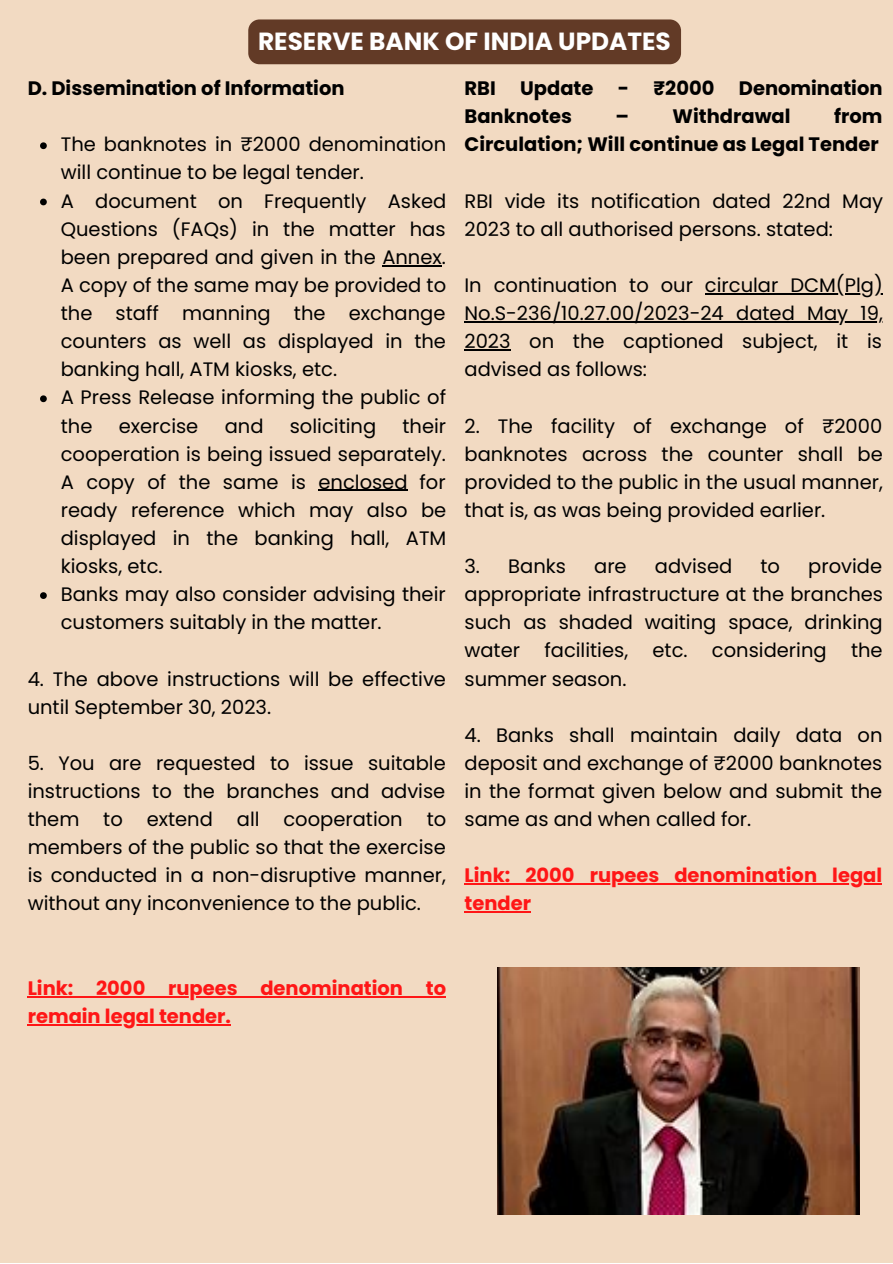
<style>
.page{position:relative;width:893px;height:1264px;background:#fff}
.page>*{position:absolute;margin:0;border:0;box-sizing:border-box;transform-origin:0 0}
.t1{font:700 24.75px "Poppins";color:#fff}
.t2{font:19.5px/28px "Poppins";color:#000;text-align:justify}
.t3{font:700 19.5px/28px "Poppins";color:#000;text-align:right}
.t4{font:700 19.5px/28px "Poppins";color:#ff1616}
</style>
<div class="page">
<div style="left:0;top:0;width:892px;height:1262px;background:#f2dac2"></div>
<img style="left:497px;top:967px;width:362px;height:247px">
<div style="left:248px;top:19px;width:433px;height:45px;background:#623a26;border-radius:11px"></div>
<svg style="left:40px;top:142px;width:7px;height:7px"></svg>
<svg style="left:40px;top:199px;width:7px;height:6px"></svg>
<hr style="left:382px;top:265px;width:60px;height:1px;background:#000">
<svg style="left:40px;top:395px;width:7px;height:7px"></svg>
<hr style="left:318px;top:490px;width:89px;height:1px;background:#000">
<svg style="left:40px;top:592px;width:7px;height:7px"></svg>
<hr style="left:28px;top:995px;width:418px;height:2px;background:#ff1616">
<hr style="left:28px;top:1024px;width:203px;height:1px;background:#ff1616">
<hr style="left:705px;top:293px;width:177px;height:1px;background:#000">
<hr style="left:464px;top:321px;width:418px;height:1px;background:#000">
<hr style="left:464px;top:349px;width:46px;height:1px;background:#000">
<hr style="left:464px;top:883px;width:418px;height:1px;background:#ff1616">
<hr style="left:464px;top:911px;width:67px;height:1px;background:#ff1616">
<p class="t1" style="left:258px;top:24px;width:414px">RESERVE BANK OF INDIA UPDATES</p>
<p class="t3" style="left:28px;top:74px;width:318px">D. Dissemination of Information</p>
<p class="t2" style="left:61px;top:130px;width:387px">The banknotes in ₹2000 denomination will continue to be legal tender.</p>
<p class="t2" style="left:61px;top:187px;width:387px">A document on Frequently Asked Questions (FAQs) in the matter has been prepared and given in the Annex.<br>A copy of the same may be provided to the staff manning the exchange counters as well as displayed in the banking hall, ATM kiosks, etc.</p>
<p class="t2" style="left:61px;top:383px;width:387px">A Press Release informing the public of the</p>
<p class="t2" style="left:61px;top:411px;width:387px;text-indent:341px">their cooperation is being issued separately.<br>A copy of the same is enclosed for ready reference which may also be displayed in the banking hall, ATM kiosks, etc.</p>
<p class="t2" style="left:61px;top:580px;width:386px">Banks may also consider advising their customers suitably in the matter.</p>
<p class="t2" style="left:119px;top:411px;width:81px">exercise</p>
<p class="t2" style="left:225px;top:411px;width:40px">and</p>
<p class="t2" style="left:290px;top:411px;width:88px">soliciting</p>
<p class="t2" style="left:28px;top:664px;width:420px">4. The above instructions will be effective until September 30, 2023.</p>
<p class="t2" style="left:28px;top:749px;width:420px">5. You are requested to issue suitable instructions to the branches and advise them to extend all cooperation to members of the public so that the exercise is conducted in a non-disruptive manner, without any inconvenience to the public.</p>
<p class="t3" style="left:464px;top:74px;width:33px">RBI</p>
<p class="t3" style="left:520px;top:74px;width:75px">Update</p>
<p class="t3" style="left:618px;top:74px;width:98px">- ₹2000</p>
<p class="t3" style="left:738px;top:74px;width:145px">Denomination</p>
<p class="t3" style="left:464px;top:102px;width:109px">Banknotes</p>
<p class="t3" style="left:615px;top:102px;width:176px">– Withdrawal</p>
<p class="t3" style="left:464px;top:102px;width:419px">from<br>Circulation; Will continue as Legal Tender</p>
<p class="t2" style="left:464px;top:187px;width:420px">RBI vide its notification dated 22nd May<br>2023 to all authorised persons. stated:</p>
<p class="t2" style="left:464px;top:271px;width:420px">In continuation to our circular DCM(Plg)<br>No.S-236/10.27.00/2023-24 dated May 19, 2023 on the captioned subject, it is advised as follows:</p>
<p class="t2" style="left:464px;top:411px;width:420px">2. The facility of exchange of ₹2000 banknotes across the counter shall be provided to the public in the usual manner, that is, as was being provided earlier.</p>
<p class="t2" style="left:464px;top:552px;width:103px">3. Banks</p>
<p class="t2" style="left:594px;top:552px;width:34px">are</p>
<p class="t2" style="left:654px;top:552px;width:79px">advised</p>
<p class="t2" style="left:760px;top:552px;width:21px">to</p>
<p class="t2" style="left:464px;top:552px;width:420px;text-indent:344px">provide appropriate infrastructure at the branches such as shaded waiting space, drinking water facilities, etc. considering the summer season.</p>
<p class="t2" style="left:464px;top:721px;width:419px">4. Banks shall maintain daily data on deposit and exchange of ₹2000 banknotes in the format given below and submit the same as and when called for.</p>
<p class="t4" style="left:464px;top:861px;width:419px">Link: 2000 rupees denomination legal tender</p>
<p class="t4" style="left:28px;top:973px;width:420px">Link: 2000 rupees denomination to remain legal tender.</p>
</div>
